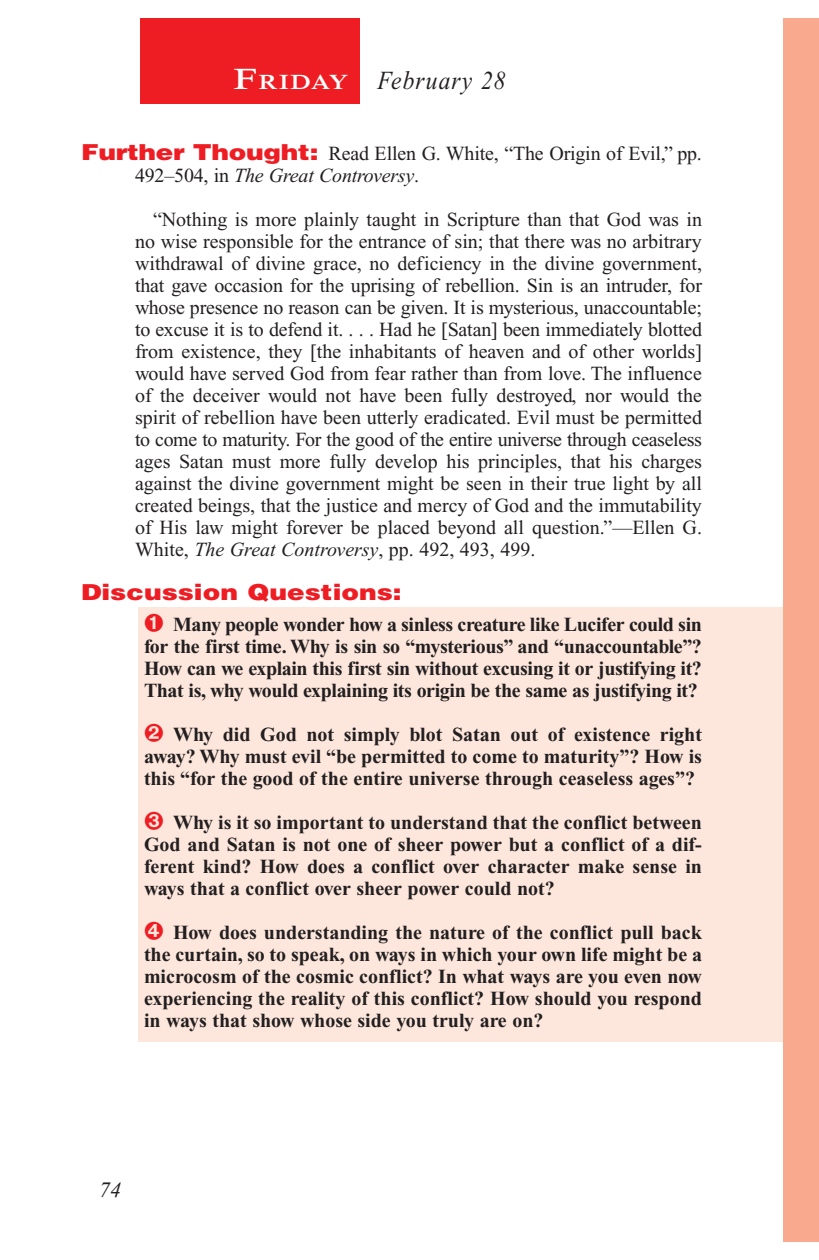
<style>
.page{position:relative;width:819px;height:1260px;background:#fff}
.page>*{position:absolute;margin:0;border:0;box-sizing:border-box;transform-origin:0 0}
.Lesson_Dates{font:italic 26px "Times New Roman PS Std";letter-spacing:.05em;color:#231f20;scale:.9 1}
.Question{font:900 22px "Helvetica LT Std";color:#ee1d23;scale:1.2 1}
.t1{font:italic 22px "Times New Roman PS Std";color:#231f20}
.Daily_Header{font:600 21px "Times NRMT Std";letter-spacing:.035em;color:#fff;scale:1.1 1}
.Body_SB{font:20px/22px "Times New Roman PS Std";color:#231f20;text-align:justify}
.Numbered_Bullet_List{font:700 20px/22px "Times New Roman PS Std";color:#231f20;text-align:justify}
.Question_NO_SB{font:20px/22px "Times New Roman PS Std";letter-spacing:-.01em;color:#231f20}
.s1{font-size:30px}
.s2{font-family:"Helvetica LT Std";font-weight:900;font-size:22px;color:#ee1d23}
.s3{font-style:italic}
</style>
<div class="page">
<div style="left:140px;top:18px;width:220px;height:86px;background:#ee1d23"></div>
<div style="left:783px;top:18px;width:36px;height:1224px;background:#f8a98e"></div>
<div style="left:139px;top:607px;width:644px;height:435px;background:#fde7dc"></div>
<p class="Daily_Header" style="left:234px;top:70px;width:106px"><span class="s1">F</span>riday</p>
<p class="Lesson_Dates" style="left:378px;top:66px;width:144px">February 28</p>
<p class="Question_NO_SB" style="left:135px;top:142px;width:568px;text-indent:-54px"><span class="s2">Further Thought:</span> Read Ellen G. White, “The Origin of Evil,” pp.<br>492–504, in <span class="s3">The Great Controversy</span>.</p>
<p class="Body_SB" style="left:135px;top:208px;width:569px;text-indent:18px">“Nothing is more plainly taught in Scripture than that God was in no wise responsible for the entrance of sin; that there was no arbitrary withdrawal of divine grace, no deficiency in the divine government, that gave occasion for the uprising of rebellion. Sin is an intruder, for whose presence no reason can be given. It is mysterious, unaccountable; to excuse it is to defend it. . . . Had he [Satan] been immediately blotted from existence, they [the inhabitants of heaven and of other worlds] would have served God from fear rather than from love. The influence of the deceiver would not have been fully destroyed, nor would the spirit of rebellion have been utterly eradicated. Evil must be permitted to come to maturity. For the good of the entire universe through ceaseless ages Satan must more fully develop his principles, that his charges against the divine government might be seen in their true light by all created beings, that the justice and mercy of God and the immutability of His law might forever be placed beyond all question.”—Ellen G.<br>White, <span class="s3">The Great Controversy</span>, pp. 492, 493, 499.</p>
<p class="Question" style="left:81px;top:578px;width:269px">Discussion Questions:</p>
<p class="Numbered_Bullet_List" style="left:144px;top:613px;width:559px;text-indent:29px">Many people wonder how a sinless creature like Lucifer could sin for the first time. Why is sin so “mysterious” and “unaccountable”?<br>How can we explain this first sin without excusing it or justifying it?<br>That is, why would explaining its origin be the same as justifying it?</p>
<p class="Numbered_Bullet_List" style="left:144px;top:723px;width:560px;text-indent:29px">Why did God not simply blot Satan out of existence right away? Why must evil “be permitted to come to maturity”? How is this “for the good of the entire universe through ceaseless ages”?</p>
<p class="Numbered_Bullet_List" style="left:144px;top:811px;width:560px;text-indent:29px">Why is it so important to understand that the conflict between God and Satan is not one of sheer power but a conflict of a dif&shy;ferent kind? How does a conflict over character make sense in ways that a conflict over sheer power could not?</p>
<p class="Numbered_Bullet_List" style="left:144px;top:921px;width:560px;text-indent:29px">How does understanding the nature of the conflict pull back the curtain, so to speak, on ways in which your own life might be a microcosm of the cosmic conflict? In what ways are you even now experiencing the reality of this conflict? How should you respond in ways that show whose side you truly are on?</p>
<p class="t1" style="left:99px;top:1178px;width:23px">74</p>
</div>
